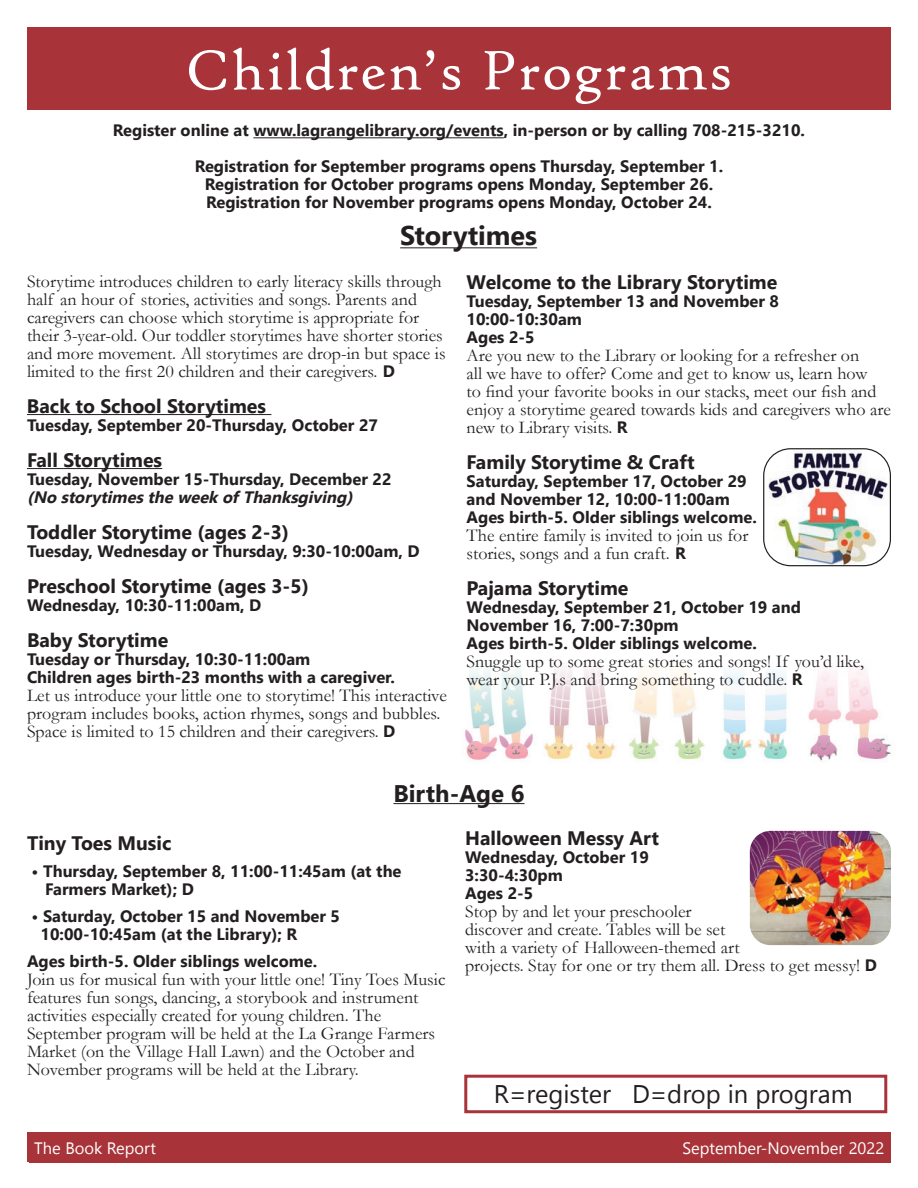
<style>
.page{position:relative;width:918px;height:1188px;background:#fff}
.page>*{position:absolute;margin:0;border:0;box-sizing:border-box;transform-origin:0 0}
.t1{font:60px "High Tower Text";letter-spacing:.025em;color:#fff}
.t2{font:700 27px "Nirmala UI";color:#231f20}
.t3{font:25.5px "Nirmala UI";color:#231f20}
.t4{font:700 24px "Nirmala UI";color:#231f20}
.t5{font:700 19.5px "Nirmala UI";color:#231f20}
.t6{font:18px/18px "Garamond";color:#231f20}
.t7{font:700 16.5px/18px "Nirmala UI";color:#231f20}
.t8{font:16.5px "Nirmala UI";color:#fff}
.t9{font:italic 700 16.5px "Nirmala UI";color:#231f20}
.s1{font-family:"Nirmala UI";font-weight:700;font-size:16.5px}
</style>
<div class="page">
<img style="left:465px;top:668px;width:426px;height:93px">
<div style="left:27px;top:27px;width:864px;height:82px;background:#a83439"></div>
<div style="left:27px;top:1132px;width:864px;height:30px;background:#a83439"></div>
<img style="left:764px;top:450px;width:126px;height:116px">
<div style="left:763px;top:448px;width:128px;height:118px;border:1px solid #231f20;border-radius:27px"></div>
<hr style="left:393px;top:803px;width:132px;height:1px;background:#231f20">
<hr style="left:27px;top:414px;width:244px;height:1px;background:#231f20">
<hr style="left:27px;top:468px;width:135px;height:1px;background:#231f20">
<hr style="left:400px;top:247px;width:137px;height:1px;background:#231f20">
<hr style="left:253px;top:138px;width:251px;height:1px;background:#231f20">
<img style="left:750px;top:831px;width:141px;height:114px">
<div style="left:464px;top:1075px;width:423px;height:38px;border:3px solid #a83439"></div>
<h1 class="t1" style="left:185px;top:35px;width:549px">Children’s Programs</h1>
<p class="t7" style="left:113px;top:112px;width:694px;line-height:36px;text-align:center">Register online at www.lagrangelibrary.org/events, in-person or by calling 708-215-3210.<br>Registration for September programs opens Thursday, September 1.</p>
<p class="t7" style="left:205px;top:175px;width:510px">Registration for October programs opens Monday, September 26.<br>Registration for November programs opens Monday, October 24.</p>
<h2 class="t2" style="left:400px;top:214px;width:138px">Storytimes</h2>
<p class="t6" style="left:27px;top:272px;width:420px">Storytime introduces children to early literacy skills through half an hour of stories, activities and songs. Parents and caregivers can choose which storytime is appropriate for their 3-year-old. Our toddler storytimes have shorter stories and more movement. All storytimes are drop-in but space is limited to the first 20 children and their caregivers. <span class="s1">D</span></p>
<p class="t5" style="left:27px;top:390px;width:241px">Back to School Storytimes</p>
<p class="t7" style="left:27px;top:415px;width:353px">Tuesday, September 20-Thursday, October 27</p>
<p class="t5" style="left:27px;top:444px;width:137px">Fall Storytimes</p>
<p class="t7" style="left:27px;top:469px;width:366px">Tuesday, November 15-Thursday, December 22</p>
<p class="t9" style="left:27px;top:483px;width:332px">(No storytimestheweekofThanksgiving)</p>
<p class="t5" style="left:27px;top:516px;width:264px">Toddler Storytime (ages 2-3)</p>
<p class="t7" style="left:27px;top:541px;width:394px">Tuesday, Wednesday or Thursday, 9:30-10:00am, D</p>
<p class="t5" style="left:27px;top:570px;width:283px">Preschool Storytime (ages 3-5)</p>
<p class="t7" style="left:27px;top:595px;width:236px">Wednesday, 10:30-11:00am, D</p>
<p class="t5" style="left:27px;top:624px;width:143px">Baby Storytime</p>
<p class="t7" style="left:27px;top:649px;width:369px">Tuesday or Thursday, 10:30-11:00am<br>Children ages birth-23 months with a caregiver.</p>
<p class="t6" style="left:27px;top:686px;width:421px">Let us introduce your little one to storytime! This interactive program includes books, action rhymes, songs and bubbles.<br>Space is limited to 15 children and their caregivers. <span class="s1">D</span></p>
<p class="t5" style="left:467px;top:266px;width:312px">Welcome to the Library Storytime</p>
<p class="t7" style="left:467px;top:292px;width:314px">Tuesday, September 13 and November 8<br>10:00-10:30am<br>Ages 2-5</p>
<p class="t6" style="left:467px;top:346px;width:426px">Are you new to the Library or looking for a refresher on<br>all we have to offer? Come and get to know us, learn how<br>to find your favorite books in our stacks, meet our fish and enjoy a storytime geared towards kids and caregivers who are new to Library visits. <span class="s1">R</span></p>
<p class="t5" style="left:467px;top:446px;width:230px">Family Storytime &amp; Craft</p>
<p class="t7" style="left:467px;top:472px;width:292px">Saturday, September 17, October 29 and November 12, 10:00-11:00am<br>Ages birth-5. Older siblings welcome.</p>
<p class="t6" style="left:467px;top:526px;width:283px">The entire family is invited to join us for stories, songs and a fun craft. <span class="s1">R</span></p>
<p class="t5" style="left:467px;top:572px;width:163px">Pajama Storytime</p>
<p class="t7" style="left:467px;top:598px;width:336px">Wednesday, September 21, October 19 and<br>November 16, 7:00-7:30pm<br>Ages birth-5. Older siblings welcome.</p>
<p class="t6" style="left:467px;top:652px;width:399px">Snuggle up to some great stories and songs! If you’d like, wear your P.J.s and bring something to cuddle. <span class="s1">R</span></p>
<h3 class="t4" style="left:393px;top:773px;width:133px">Birth-Age 6</h3>
<p class="t5" style="left:465px;top:822px;width:196px">Halloween Messy Art</p>
<p class="t7" style="left:465px;top:847px;width:185px">Wednesday, October 19<br>3:30-4:30pm<br>Ages 2-5</p>
<p class="t6" style="left:465px;top:902px;width:413px">Stop by and let your preschooler<br>discover and create. Tables will be set<br>with a variety of Halloween-themed art<br>projects. Stay for one or try them all. Dress to get messy! <span class="s1">D</span></p>
<p class="t5" style="left:27px;top:827px;width:146px">Tiny Toes Music</p>
<p class="t7" style="left:45px;top:861px;width:358px;text-indent:-14px">• Thursday, September 8, 11:00-11:45am (at the<br>Farmers Market); D</p>
<p class="t7" style="left:41px;top:906px;width:301px;text-indent:-9px">• Saturday, October 15 and November 5<br>10:00-10:45am (at the Library); R</p>
<p class="t7" style="left:27px;top:951px;width:292px">Ages birth-5. Older siblings welcome.</p>
<p class="t6" style="left:27px;top:969px;width:420px">Join us for musical fun with your little one! Tiny Toes Music features fun songs, dancing, a storybook and instrument activities especially created for young children. The September program will be held at the La Grange Farmers Market (on the Village Hall Lawn) and the October and November programs will be held at the Library.</p>
<h3 class="t3" style="left:494px;top:1073px;width:360px">R=register D=drop in program</h3>
<p class="t8" style="left:34px;top:1135px;width:123px">The Book Report</p>
<p class="t8" style="left:682px;top:1135px;width:203px">September-November 2022</p>
</div>
